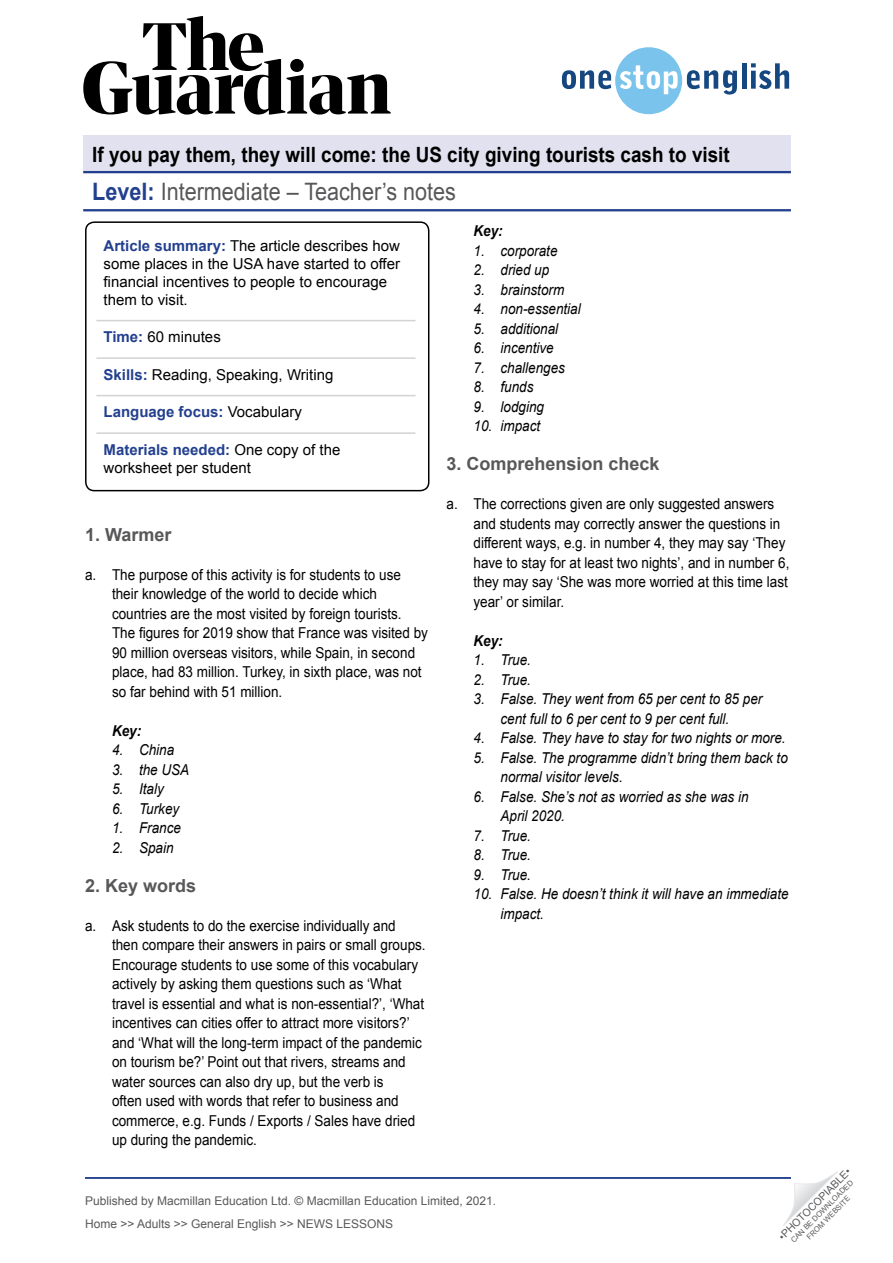
<style>
.page{position:relative;width:893px;height:1263px;background:#fff}
.page>*{position:absolute;margin:0;border:0;box-sizing:border-box;transform-origin:0 0}
.Article_Subtitle{font:24px "Arial";color:#58585a;scale:.9 1}
.Article_Subtitle-2{font:700 21px "Arial";color:#000;scale:.9 1}
.TN__Title{font:700 18px "Arial";color:#58585a}
.TN__Info_box_-_body{font:15px/19.5px "Arial";color:#000;scale:.9 1}
.TN__Key_body_-_regul{font:italic 15px/19.5px "Arial";color:#000;scale:.9 1}
.TN__Info_box_-_body-2{font:15px/18px "Arial";color:#000}
.TN__Key_body_-_first{font:italic 15px "Arial";color:#000;scale:.9 1}
.TN__Info_box_-_body-3{font:700 15px "Arial";color:#23408f}
.TN__Key_title{font:italic 700 15px "Arial";color:#000;scale:.9 1}
.t1{font:12px/23px "Arial";color:#58595b}
.t2{font:10.5px "Arial";color:#58595b}
.t3{font:7.5px/9px "Arial";color:#58595b;text-align:center}
.s1{font-weight:700;color:#23408f}
.s2{font-weight:400;color:#000}
</style>
<div class="page">
<svg style="left:83px;top:16px;width:308px;height:99px"></svg>
<svg style="left:562px;top:47px;width:175px;height:67px"></svg>
<hr style="left:742px;top:63px;width:4px;height:26px;background:#154780">
<svg style="left:751px;top:63px;width:38px;height:26px"></svg>
<svg style="left:783px;top:1171px;width:55px;height:55px"></svg>
<hr style="left:83px;top:209px;width:708px;height:2px;background:#23408f">
<div style="left:83px;top:136px;width:708px;height:37px;background:#e1e1ef"></div>
<hr style="left:83px;top:171px;width:708px;height:2px;background:#23408f">
<hr style="left:85px;top:1177px;width:706px;height:2px;background:#23408f">
<hr style="left:96px;top:320px;width:319px;height:1px;background:#d1d3d4">
<hr style="left:96px;top:357px;width:319px;height:2px;background:#d1d3d4">
<hr style="left:96px;top:395px;width:319px;height:1px;background:#d1d3d4">
<hr style="left:96px;top:432px;width:319px;height:2px;background:#d1d3d4">
<div style="left:85px;top:221px;width:344px;height:270px;border:2px solid #000;border-radius:9px"></div>
<p class="Article_Subtitle-2" style="left:92px;top:141px;width:710px">If you pay them, they will come: the US city giving tourists cash to visit</p>
<p class="Article_Subtitle" style="left:92px;top:176px;width:406px"><span class="s1">Level:</span> Intermediate – Teacher’s notes</p>
<p class="TN__Info_box_-_body-2" style="left:104px;top:237px;width:298px"><span class="s1">Article summary:</span> The article describes how some places in the USA have started to offer financial incentives to people to encourage them to visit.</p>
<p class="TN__Info_box_-_body-2" style="left:104px;top:328px;width:119px"><span class="s1">Time:</span> 60 minutes</p>
<p class="TN__Info_box_-_body-2" style="left:104px;top:366px;width:231px"><span class="s1">Skills:</span> Reading, Speaking, Writing</p>
<p class="TN__Info_box_-_body-3" style="left:104px;top:402px;width:200px">Language focus: <span class="s2">Vocabulary</span></p>
<p class="TN__Info_box_-_body-2" style="left:104px;top:441px;width:238px"><span class="s1">Materials needed:</span> One copy of the worksheet per student</p>
<p class="TN__Title" style="left:85px;top:522px;width:88px">1. Warmer</p>
<p class="TN__Info_box_-_body" style="left:112px;top:565px;width:352px;text-indent:-27px">a. The purpose of this activity is for students to use their knowledge of the world to decide which countries are the most visited by foreign tourists.<br>The figures for 2019 show that France was visited by 90 million overseas visitors, while Spain, in second place, had 83 million. Turkey, in sixth place, was not so far behind with 51 million.</p>
<p class="TN__Key_title" style="left:112px;top:720px;width:34px">Key:</p>
<p class="TN__Key_body_-_first" style="left:112px;top:740px;width:71px">4. China</p>
<p class="TN__Key_body_-_regul" style="left:112px;top:760px;width:87px">3. the USA</p>
<p class="TN__Key_body_-_regul" style="left:112px;top:779px;width:59px">5. Italy</p>
<p class="TN__Key_body_-_regul" style="left:112px;top:799px;width:76px">6. Turkey</p>
<p class="TN__Key_body_-_regul" style="left:112px;top:818px;width:78px">1. France</p>
<p class="TN__Key_body_-_regul" style="left:112px;top:838px;width:70px">2. Spain</p>
<p class="TN__Title" style="left:85px;top:873px;width:113px">2. Key words</p>
<p class="TN__Info_box_-_body" style="left:112px;top:916px;width:350px;text-indent:-27px">a. Ask students to do the exercise individually and then compare their answers in pairs or small groups.<br>Encourage students to use some of this vocabulary actively by asking them questions such as ‘What travel is essential and what is non-essential?’, ‘What incentives can cities offer to attract more visitors?’ and ‘What will the long-term impact of the pandemic on tourism be?’ Point out that rivers, streams and water sources can also dry up, but the verb is<br>often used with words that refer to business and commerce, e.g. Funds / Exports / Sales have dried up during the pandemic.</p>
<p class="TN__Key_title" style="left:473px;top:221px;width:34px">Key:</p>
<p class="TN__Key_body_-_first" style="left:473px;top:241px;width:95px">1. corporate</p>
<p class="TN__Key_body_-_regul" style="left:473px;top:260px;width:86px">2. dried up</p>
<p class="TN__Key_body_-_regul" style="left:473px;top:280px;width:102px">3. brainstorm</p>
<p class="TN__Key_body_-_regul" style="left:473px;top:299px;width:121px">4. non-essential</p>
<p class="TN__Key_body_-_regul" style="left:473px;top:319px;width:96px">5. additional</p>
<p class="TN__Key_body_-_regul" style="left:473px;top:338px;width:91px">6. incentive</p>
<p class="TN__Key_body_-_regul" style="left:473px;top:358px;width:103px">7. challenges</p>
<p class="TN__Key_body_-_regul" style="left:473px;top:377px;width:68px">8. funds</p>
<p class="TN__Key_body_-_regul" style="left:473px;top:397px;width:80px">9. lodging</p>
<p class="TN__Key_body_-_regul" style="left:473px;top:416px;width:76px">10. impact</p>
<p class="TN__Title" style="left:446px;top:452px;width:215px">3. Comprehension check</p>
<p class="TN__Info_box_-_body" style="left:473px;top:494px;width:353px;text-indent:-27px">a. The corrections given are only suggested answers and students may correctly answer the questions in different ways, e.g. in number 4, they may say ‘They have to stay for at least two nights’, and in number 6, they may say ‘She was more worried at this time last year’ or similar.</p>
<p class="TN__Key_title" style="left:473px;top:630px;width:34px">Key:</p>
<p class="TN__Key_body_-_first" style="left:473px;top:650px;width:65px">1. True.</p>
<p class="TN__Key_body_-_regul" style="left:473px;top:670px;width:65px">2. True.</p>
<p class="TN__Key_body_-_regul" style="left:473px;top:689px;width:322px;text-align:center">3. False. They went from 65 per cent to 85 per cent full to 6 per cent to 9 per cent full.</p>
<p class="TN__Key_body_-_regul" style="left:473px;top:728px;width:348px">4. False. They have to stay for two nights or more.</p>
<p class="TN__Key_body_-_regul" style="left:500px;top:748px;width:321px;text-indent:-27px">5. False. The programme didn’t bring them back to normal visitor levels.</p>
<p class="TN__Key_body_-_regul" style="left:500px;top:787px;width:277px;text-indent:-27px">6. False. She’s not as worried as she was in<br>April 2020.</p>
<p class="TN__Key_body_-_regul" style="left:473px;top:826px;width:65px">7. True.</p>
<p class="TN__Key_body_-_regul" style="left:473px;top:845px;width:65px">8. True.</p>
<p class="TN__Key_body_-_regul" style="left:473px;top:865px;width:65px">9. True.</p>
<p class="TN__Key_body_-_regul" style="left:500px;top:884px;width:322px;text-indent:-27px">10. False. He doesn’t think it will have an immediate impact.</p>
<p class="t1" style="left:85px;top:1189px;width:413px">Published by Macmillan Education Ltd. © Macmillan Education Limited, 2021.<br>Home &gt;&gt; Adults &gt;&gt; General English &gt;&gt; NEWS LESSONS</p>
<p class="t2" style="left:776px;top:1233px;width:99px;rotate:-45deg">•PHOTOCOPIABLE•</p>
<p class="t3" style="left:789px;top:1238px;width:86px;rotate:-45deg">CAN BE DOWNLOADED<br>FROM WEBSITE</p>
</div>
